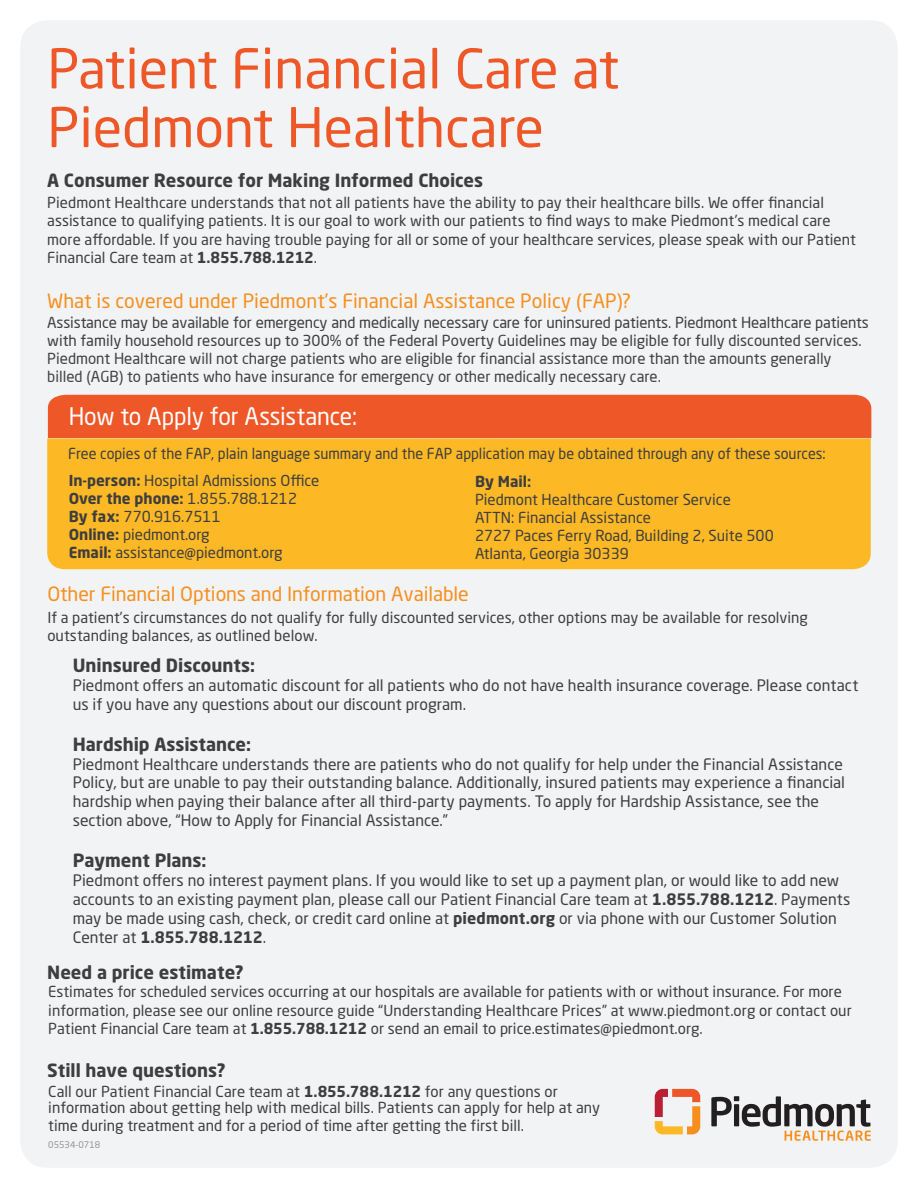
<style>
.page{position:relative;width:918px;height:1188px;background:#fff}
.page>*{position:absolute;margin:0;border:0;box-sizing:border-box;transform-origin:0 0}
.t1{font:54px/58.7px "Neo Sans Std";color:#ee5829}
.t2{font:24px "Neo Sans Std";letter-spacing:-.005em;color:#fff;scale:.96 1}
.t3{font:19.5px "Neo Sans Std";color:#f68f1e}
.t4{font:700 18px "Neo Sans Std";color:#3e3e3f}
.t5{font:15.6px/18.8px "Neo Sans Std";color:#3e3e3f}
.t6{font:15px/18.3px "Neo Sans Std";color:#3e3e3f}
.t7{font:15px/18px "Neo Sans Pro";letter-spacing:-.01em;color:#3e3e3f}
.t8{font:15px/18px "Neo Sans Pro";color:#414142}
.t9{font:15px "Neo Sans Std";color:#3e3e3f;scale:.96 1}
.t10{font:700 15px "Neo Sans Std";color:#3e3e3f}
.t11{font:9px "Neo Sans Pro";color:#939598}
.s1{font-weight:700}
.s2{font-family:"Neo Sans Pro"}
</style>
<div class="page">
<div style="left:20px;top:20px;width:878px;height:1148px;background:#f2f3f4;border-radius:27px"></div>
<svg style="left:711px;top:1096px;width:160px;height:45px"></svg>
<svg style="left:655px;top:1089px;width:45px;height:45px"></svg>
<div style="left:47px;top:439px;width:824px;height:130px;background:#fcb825"></div>
<div style="left:48px;top:395px;width:823px;height:43px;background:#ee5829"></div>
<h1 class="t1" style="left:47px;top:38px;width:573px">Patient Financial Care at<br>Piedmont Healthcare</h1>
<p class="t4" style="left:47px;top:169px;width:437px">A Consumer Resource for Making Informed Choices</p>
<p class="t6" style="left:47px;top:193px;width:810px">Piedmont Healthcare understands that not all patients have the ability to pay their healthcare bills. We offer financial assistance to qualifying patients. It is our goal to work with our patients to find ways to make Piedmont’s medical care more affordable. If you are having trouble paying for all or some of your healthcare services, please speak with our Patient Financial Care team at <span class="s1">1.855.788.1212</span>.</p>
<h3 class="t3" style="left:47px;top:289px;width:586px">What is covered under Piedmont’s Financial Assistance Policy (FAP)?</h3>
<p class="t7" style="left:47px;top:313px;width:823px">Assistance may be available for emergency and medically necessary care for uninsured patients. Piedmont Healthcare patients with family household resources up to 300% of the Federal Poverty Guidelines may be eligible for fully discounted services.</p>
<p class="t8" style="left:47px;top:349px;width:786px">Piedmont Healthcare will not charge patients who are eligible for financial assistance more than the amounts generally billed (AGB) to patients who have insurance for emergency or other medically necessary care.</p>
<p class="t2" style="left:69px;top:401px;width:302px">How to Apply for Assistance:</p>
<p class="t9" style="left:68px;top:444px;width:791px">Free copies of the FAP<span class="s2">, plain language summary</span> and the FAP application may be obtained through any of these sources:</p>
<p class="t6" style="left:69px;top:471px;width:252px"><span class="s1">In-person:</span> Hospital Admissions Office</p>
<p class="t6" style="left:69px;top:489px;width:230px"><span class="s1">Over the phone:</span> 1.855.788.1212</p>
<p class="t6" style="left:69px;top:507px;width:154px"><span class="s1">By fax:</span> 770.916.7511</p>
<p class="t6" style="left:69px;top:525px;width:142px"><span class="s1">Online:</span> piedmont.org</p>
<p class="t6" style="left:69px;top:543px;width:215px"><span class="s1">Email:</span> assistance@piedmont.org</p>
<p class="t10" style="left:475px;top:472px;width:58px">By Mail:</p>
<p class="t6" style="left:475px;top:490px;width:257px">Piedmont Healthcare Customer Service</p>
<p class="t6" style="left:475px;top:508px;width:177px">ATTN: Financial Assistance</p>
<p class="t6" style="left:475px;top:526px;width:300px">2727 Paces Ferry Road, Building 2, Suite 500</p>
<p class="t6" style="left:475px;top:544px;width:155px">Atlanta, Georgia 30339</p>
<p class="t3" style="left:47px;top:582px;width:423px">Other Financial Options and Information Available</p>
<p class="t6" style="left:47px;top:608px;width:762px">If a patient’s circumstances do not qualify for fully discounted services, other options may be available for resolving outstanding balances, as outlined below.</p>
<p class="t4" style="left:73px;top:654px;width:184px">Uninsured Discounts:</p>
<p class="t5" style="left:73px;top:676px;width:787px">Piedmont offers an automatic discount for all patients who do not have health insurance coverage. Please contact us if you have any questions about our discount program.</p>
<p class="t4" style="left:73px;top:733px;width:180px">Hardship Assistance:</p>
<p class="t5" style="left:73px;top:754px;width:774px">Piedmont Healthcare understands there are patients who do not qualify for help under the Financial Assistance Policy, but are unable to pay their outstanding balance. Additionally, insured patients may experience a financial hardship when paying their balance after all third-party payments. To apply for Hardship Assistance, see the section above, “How to Apply for Financial Assistance.”</p>
<p class="t4" style="left:73px;top:849px;width:135px">Payment Plans:</p>
<p class="t5" style="left:73px;top:871px;width:779px">Piedmont offers no interest payment plans. If you would like to set up a payment plan, or would like to add new accounts to an existing payment plan, please call our Patient Financial Care team at <span class="s1">1.855.788.1212</span>. Payments may be made using cash, check, or credit card online at <span class="s1">piedmont.org</span> or via phone with our Customer Solution Center at <span class="s1">1.855.788.1212</span>.</p>
<p class="t4" style="left:47px;top:961px;width:198px">Need a price estimate?</p>
<p class="t6" style="left:48px;top:982px;width:805px">Estimates for scheduled se<span class="s2">rvices occurring at</span> our hospitals are available for patients with or without insurance. For more information, please see our online resource guide “Understanding Healthcare Prices” at www.piedmont.org or contact our<br>Patient Financial Care team at <span class="s1">1.855.788.1212</span> or send an email to price.estimates@piedmont.org.</p>
<p class="t4" style="left:47px;top:1059px;width:180px">Still have questions?</p>
<p class="t6" style="left:48px;top:1082px;width:553px;line-height:17.1px">Call our Patient Financial Care team at <span class="s1">1.855.788.1212</span> for any questions or information about getting help with medical bills. Patients can apply for help at any time during treatment and for a period of time after getting the first bill.</p>
<p class="t11" style="left:48px;top:1139px;width:54px">05534-0718</p>
</div>
